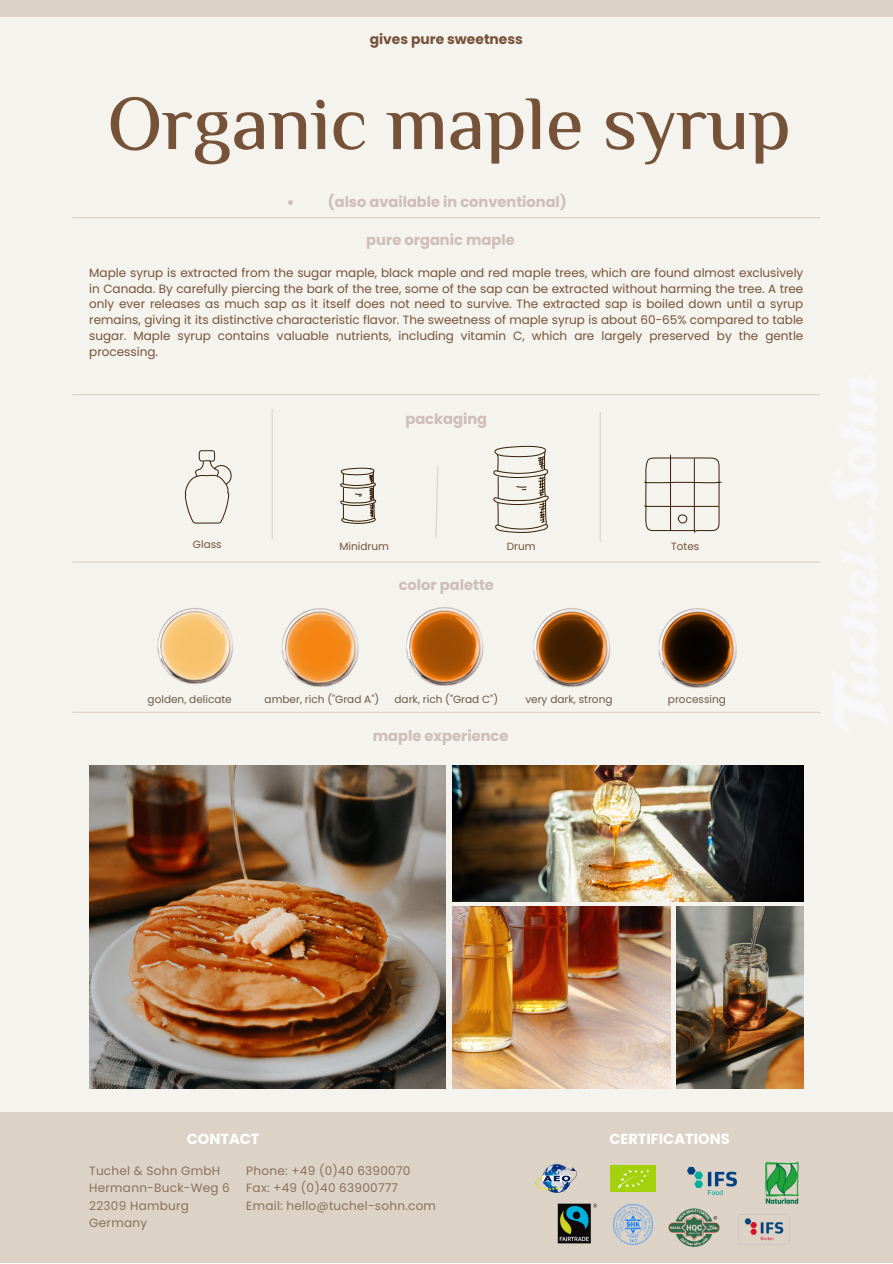
<style>
.page{position:relative;width:893px;height:1264px;background:#fff}
.page>*{position:absolute;margin:0;border:0;box-sizing:border-box;transform-origin:0 0}
.t1{font:500 76.65px "El Messiri";color:#765239}
.t2{font:700 14.7px "Poppins";color:#d0bdb9}
.t3{font:700 14.7px "Poppins";color:#fff}
.t4{font:700 14.55px "Poppins";color:#d0bdb9}
.t5{font:700 13.8px "Poppins";color:#765239}
.t6{font:12px/16px "Poppins";color:#765239;text-align:justify}
.t7{font:12px/17.1px "Poppins";letter-spacing:.02em;color:#896f5d}
.t8{font:10.5px "Poppins";color:#6b5845}
.t9{font:10.5px "Poppins";color:#765239}
</style>
<div class="page">
<div style="left:0;top:0;width:892px;height:1262px;background:#f4f3ee"></div>
<img style="left:89px;top:765px;width:357px;height:323px">
<img style="left:452px;top:906px;width:218px;height:182px">
<img style="left:452px;top:765px;width:351px;height:136px">
<img style="left:676px;top:906px;width:127px;height:182px">
<hr style="left:72px;top:394px;width:748px;height:1px;background:#dcd3c6">
<hr style="left:72px;top:217px;width:748px;height:1px;background:#dcd3c6">
<hr style="left:72px;top:561px;width:748px;height:1px;background:#dcd3c6">
<hr style="left:72px;top:711px;width:748px;height:2px;background:#dcd3c6">
<div style="left:0;top:0;width:892px;height:16px;background:#dcd3c6"></div>
<img style="left:157px;top:608px;width:76px;height:77px">
<img style="left:282px;top:608px;width:77px;height:80px">
<img style="left:533px;top:608px;width:78px;height:80px">
<div style="left:0;top:1112px;width:892px;height:150px;background:#dcd3c6"></div>
<img style="left:535px;top:1164px;width:42px;height:29px">
<img style="left:610px;top:1165px;width:45px;height:26px">
<img style="left:687px;top:1166px;width:50px;height:30px">
<img style="left:738px;top:1214px;width:52px;height:31px">
<img style="left:613px;top:1204px;width:39px;height:39px">
<img style="left:557px;top:1203px;width:41px;height:41px">
<img style="left:668px;top:1208px;width:52px;height:39px">
<img style="left:406px;top:607px;width:78px;height:80px">
<img style="left:658px;top:608px;width:79px;height:80px">
<svg style="left:435px;top:466px;width:4px;height:72px"></svg>
<hr style="left:599px;top:412px;width:1px;height:130px;background:#dcd3c6">
<hr style="left:271px;top:409px;width:2px;height:130px;background:#dcd3c6">
<svg style="left:644px;top:455px;width:78px;height:78px"></svg>
<svg style="left:493px;top:445px;width:56px;height:88px"></svg>
<svg style="left:340px;top:467px;width:36px;height:57px"></svg>
<svg style="left:185px;top:450px;width:47px;height:74px"></svg>
<img style="left:765px;top:1162px;width:34px;height:42px">
<svg style="left:288px;top:200px;width:5px;height:5px"></svg>
<p class="t5" style="left:370px;top:30px;width:155px">gives pure sweetness</p>
<p class="t1" style="left:107px;top:78px;width:685px">Organic maple syrup</p>
<p class="t4" style="left:328px;top:192px;width:240px">(also available in conventional)</p>
<p class="t2" style="left:366px;top:229px;width:150px">pure organic maple</p>
<p class="t6" style="left:89px;top:264px;width:715px">Maple syrup is extracted from the sugar maple, black maple and red maple trees, which are found almost exclusively in Canada. By carefully piercing the bark of the tree, some of the sap can be extracted without harming the tree. A tree only ever releases as much sap as it itself does not need to survive. The extracted sap is boiled down until a syrup remains, giving it its distinctive characteristic flavor. The sweetness of maple syrup is about 60-65% compared to table sugar. Maple syrup contains valuable nutrients, including vitamin C, which are largely preserved by the gentle processing.</p>
<p class="t2" style="left:405px;top:408px;width:83px">packaging</p>
<p class="t9" style="left:193px;top:537px;width:30px">Glass</p>
<p class="t9" style="left:339px;top:539px;width:51px">Minidrum</p>
<p class="t9" style="left:506px;top:539px;width:30px">Drum</p>
<p class="t9" style="left:671px;top:539px;width:30px">Totes</p>
<p class="t2" style="left:398px;top:575px;width:97px">color palette</p>
<p class="t8" style="left:148px;top:691px;width:86px">golden, delicate</p>
<p class="t8" style="left:264px;top:691px;width:116px">amber, rich ("Grad A")</p>
<p class="t8" style="left:394px;top:691px;width:105px">dark, rich ("Grad C")</p>
<p class="t8" style="left:525px;top:691px;width:89px">very dark, strong</p>
<p class="t8" style="left:668px;top:691px;width:59px">processing</p>
<p class="t2" style="left:372px;top:725px;width:137px">maple experience</p>
<p class="t3" style="left:187px;top:1128px;width:74px">CONTACT</p>
<p class="t3" style="left:609px;top:1128px;width:122px">CERTIFICATIONS</p>
<p class="t7" style="left:89px;top:1162px;width:132px">Tuchel &amp; Sohn GmbH</p>
<p class="t7" style="left:89px;top:1179px;width:142px">Hermann-Buck-Weg 6</p>
<p class="t7" style="left:89px;top:1196px;width:101px">22309 Hamburg<br>Germany</p>
<p class="t7" style="left:246px;top:1162px;width:166px">Phone: +49 (0)40 6390070</p>
<p class="t7" style="left:246px;top:1179px;width:153px">Fax: +49 (0)40 63900777</p>
<p class="t7" style="left:246px;top:1196px;width:191px">Email: hello@tuchel-sohn.com</p>
</div>
